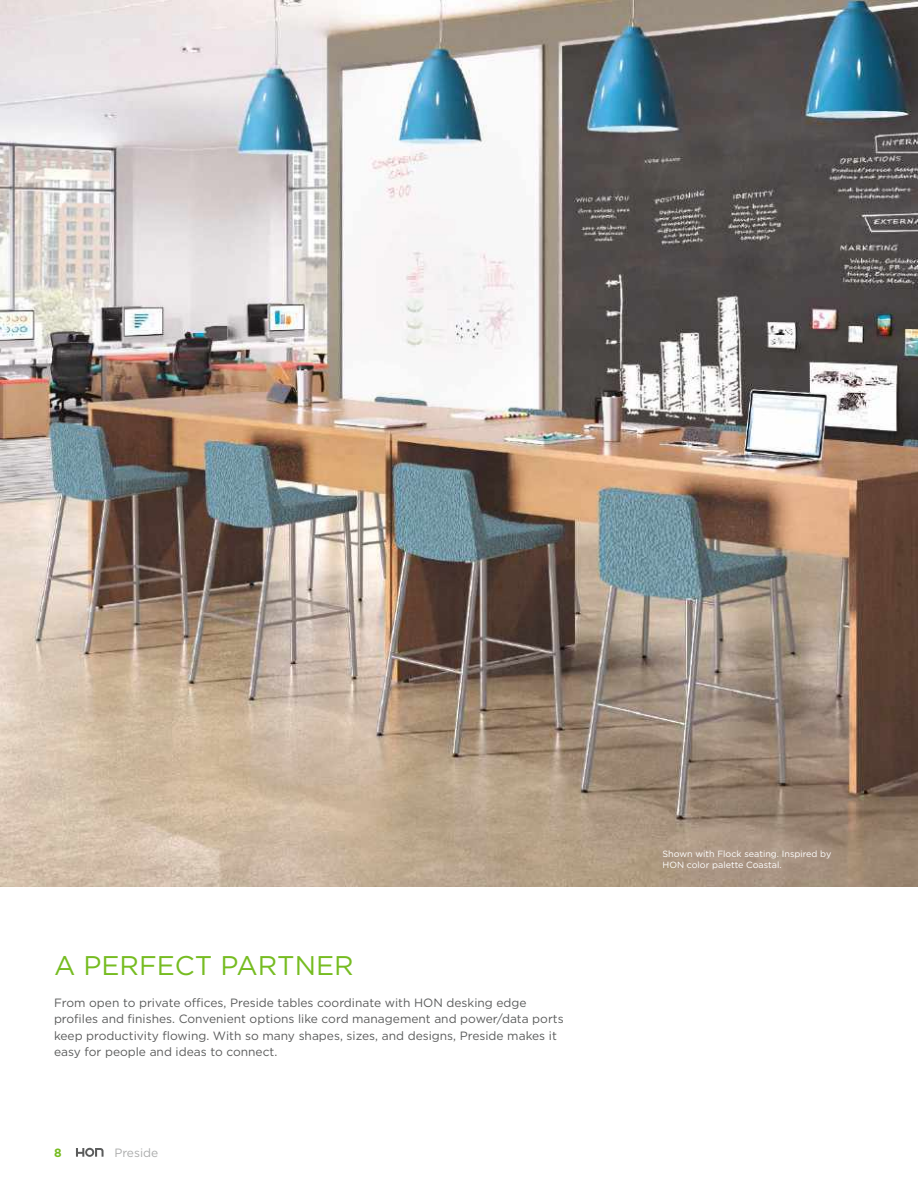
<style>
.page{position:relative;width:918px;height:1188px;background:#fff}
.page>*{position:absolute;margin:0;border:0;box-sizing:border-box;transform-origin:0 0}
.t1{font:27px "Gotham";color:#76bc21}
.t2{font:12px/16.5px "Gotham";color:#5b5c5c}
.t3{font:12px "Gotham";color:#acadad}
.t4{font:700 12px "Gotham";color:#76bc21}
.t5{font:9px/10.8px "Gotham";color:#fff}
</style>
<div class="page">
<img style="left:0;top:0;width:918px;height:887px">
<svg style="left:76px;top:1148px;width:28px;height:9px"></svg>
<h1 class="t1" style="left:54px;top:948px;width:301px">A PERFECT PARTNER</h1>
<p class="t2" style="left:54px;top:994px;width:511px">From open to private offices, Preside tables coordinate with HON desking edge profiles and finishes. Convenient options like cord management and power/data ports keep productivity flowing. With so many shapes, sizes, and designs, Preside makes it easy for people and ideas to connect.</p>
<p class="t4" style="left:54px;top:1144px;width:9px">8</p>
<p class="t3" style="left:114px;top:1145px;width:45px">Preside</p>
<p class="t5" style="left:663px;top:848px;width:170px">Shown with Flock seating. Inspired by<br>HON color palette Coastal.</p>
</div>
